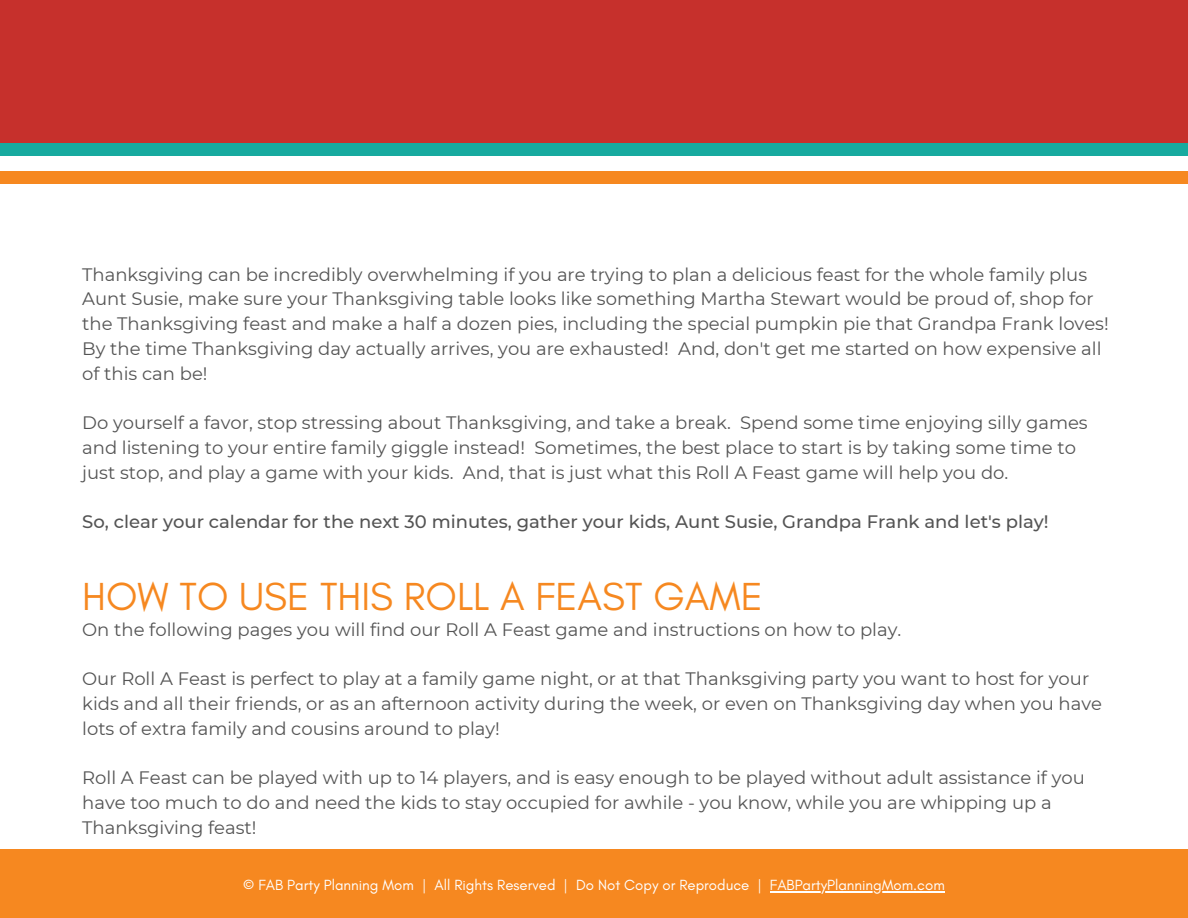
<style>
.page{position:relative;width:1188px;height:918px;background:#fff}
.page>*{position:absolute;margin:0;border:0;box-sizing:border-box;transform-origin:0 0}
.t1{font:39.9px "Glacial Indifference";color:#f68820}
.t2{font:18px/24.8px "Montserrat";color:#545454}
.t3{font:500 18px "Montserrat";color:#545454}
.t4{font:15px "Glacial Indifference";color:#fff}
</style>
<div class="page">
<div style="left:0;top:850px;width:1188px;height:68px;background:#f68820"></div>
<hr style="left:770px;top:891px;width:175px;height:1px;background:#fff">
<div style="left:0;top:0;width:1188px;height:142px;background:#c6302c"></div>
<div style="left:0;top:171px;width:1188px;height:13px;background:#f68820"></div>
<div style="left:0;top:143px;width:1188px;height:13px;background:#17aa9f"></div>
<p class="t2" style="left:82px;top:262px;width:1028px">Thanksgiving can be incredibly overwhelming if you are trying to plan a delicious feast for the whole family plus Aunt Susie, make sure your Thanksgiving table looks like something Martha Stewart would be proud of, shop for the Thanksgiving feast and make a half a dozen pies, including the special pumpkin pie that Grandpa Frank loves!<br>By the time Thanksgiving day actually arrives, you are exhausted! And, don't get me started on how expensive all of this can be!</p>
<p class="t2" style="left:82px;top:410px;width:1007px">Do yourself a favor, stop stressing about Thanksgiving, and take a break. Spend some time enjoying silly games and listening to your entire family giggle instead! Sometimes, the best place to start is by taking some time to just stop, and play a game with your kids. And, that is just what this Roll A Feast game will help you do.</p>
<p class="t3" style="left:82px;top:511px;width:968px">So, clear your calendar for the next 30 minutes, gather your kids, Aunt Susie, Grandpa Frank and let's play!</p>
<h1 class="t1" style="left:82px;top:572px;width:682px">HOW TO USE THIS ROLL A FEAST GAME</h1>
<p class="t2" style="left:82px;top:617px;width:821px">On the following pages you will find our Roll A Feast game and instructions on how to play.</p>
<p class="t2" style="left:82px;top:666px;width:1021px">Our Roll A Feast is perfect to play at a family game night, or at that Thanksgiving party you want to host for your kids and all their friends, or as an afternoon activity during the week, or even on Thanksgiving day when you have lots of extra family and cousins around to play!</p>
<p class="t2" style="left:82px;top:765px;width:1004px">Roll A Feast can be played with up to 14 players, and is easy enough to be played without adult assistance if you have too much to do and need the kids to stay occupied for awhile - you know, while you are whipping up a<br>Thanksgiving feast!</p>
<p class="t4" style="left:243px;top:876px;width:703px">© FAB Party Planning Mom | All Rights Reserved | Do Not Copy or Reproduce | FABPartyPlanningMom.com</p>
</div>
